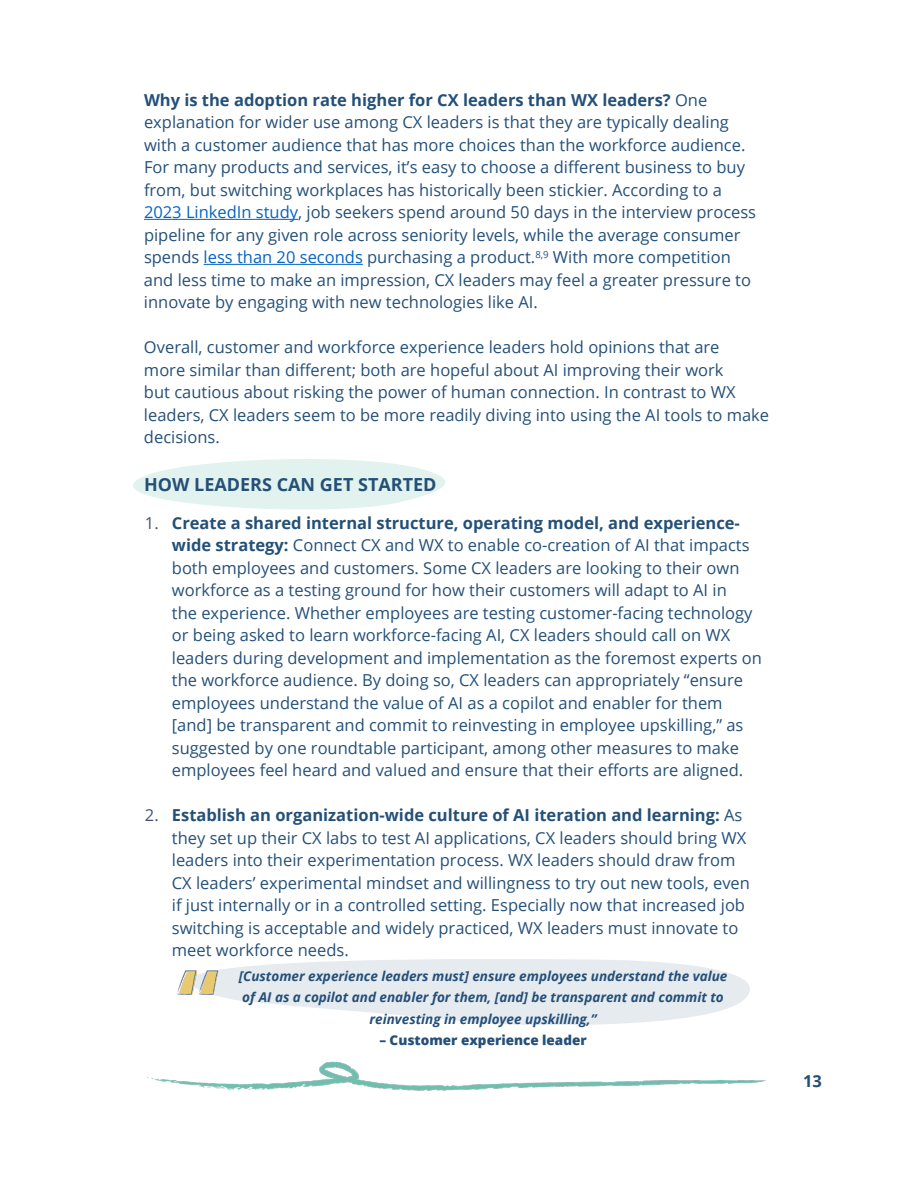
<style>
.page{position:relative;width:918px;height:1188px;background:#fff}
.page>*{position:absolute;margin:0;border:0;box-sizing:border-box;transform-origin:0 0}
.t1{font:700 18px "Open Sans";color:#245078}
.Body_Copy{font:16.5px/22.5px "Open Sans";color:#245078}
.t2{font:700 16.5px "Open Sans";color:#245078}
.t3{font:italic 700 13.5px/21px "Open Sans";color:#244f78}
.t4{font:800 13.5px "Open Sans";color:#244f78}
.s1{font-weight:700}
.s2{color:#0563c1}
.s3{color:#44546a}
</style>
<div class="page">
<img style="left:147px;top:1061px;width:619px;height:30px">
<svg style="left:133px;top:459px;width:313px;height:51px"></svg>
<hr style="left:144px;top:219px;width:154px;height:1px;background:#0563c1">
<hr style="left:204px;top:264px;width:159px;height:1px;background:#0563c1">
<svg style="left:227px;top:959px;width:523px;height:66px"></svg>
<img style="left:177px;top:969px;width:56px;height:31px">
<p class="Body_Copy" style="left:144px;top:88px;width:614px"><span class="s1">Why is the adoption rate higher for CX leaders than WX leaders?</span> One explanation for wider use among CX leaders is that they are typically dealing with a customer audience that has more choices than the workforce audience.<br>For many products and services, it’s easy to choose a different business to buy from, but switching workplaces has historically been stickier. According to a <span class="s2">2023 LinkedIn study</span>, job seekers spend around 50 days in the interview process pipeline for any given role across seniority levels, while the average consumer spends <span class="s2">less than 20 seconds</span> purchasing a product.<sup>8,9</sup> With more competition and less time to make an impression, CX leaders may feel a greater pressure to innovate by engaging with new technologies like AI.</p>
<p class="Body_Copy" style="left:144px;top:335px;width:627px">Overall, customer and workforce experience leaders hold opinions that are<br>more similar than different; both are hopeful about AI improving their work<br>but cautious about risking the power of human connection. In contrast to WX leaders, CX leaders seem to be more readily diving into using the AI tools to make decisions.</p>
<p class="t1" style="left:144px;top:472px;width:294px">HOW LEADERS CAN GET STARTED</p>
<p class="Body_Copy" style="left:172px;top:511px;width:592px;text-indent:-27px"><span class="s3">1.</span> <span class="s1">Create a shared internal structure, operating model, and experience&shy;wide strategy:</span> Connect CX and WX to enable co-creation of AI that impacts both employees and customers. Some CX leaders are looking to their own workforce as a testing ground for how their customers will adapt to AI in<br>the experience. Whether employees are testing customer-facing technology or being asked to learn workforce-facing AI, CX leaders should call on WX leaders during development and implementation as the foremost experts on the workforce audience. By doing so, CX leaders can appropriately “ensure employees understand the value of AI as a copilot and enabler for them [and] be transparent and commit to reinvesting in employee upskilling,” as suggested by one roundtable participant, among other measures to make employees feel heard and valued and ensure that their efforts are aligned.</p>
<p class="Body_Copy" style="left:172px;top:803px;width:580px;text-indent:-27px"><span class="s3">2.</span> <span class="s1">Establish an organization-wide culture of AI iteration and learning:</span> As they set up their CX labs to test AI applications, CX leaders should bring WX leaders into their experimentation process. WX leaders should draw from CX leaders’ experimental mindset and willingness to try out new tools, even if just internally or in a controlled setting. Especially now that increased job switching is acceptable and widely practiced, WX leaders must innovate to meet workforce needs.</p>
<p class="t3" style="left:239px;top:965px;width:490px">[Customer experience leaders must] ensure employees understand the value of AI as a copilot and enabler for them, [and] be transparent and commit to</p>
<p class="t3" style="left:370px;top:1008px;width:228px">reinvesting in employee upskilling,”</p>
<p class="t4" style="left:379px;top:1030px;width:209px">– Customer experience leader</p>
<p class="t2" style="left:803px;top:1069px;width:21px">13</p>
</div>
